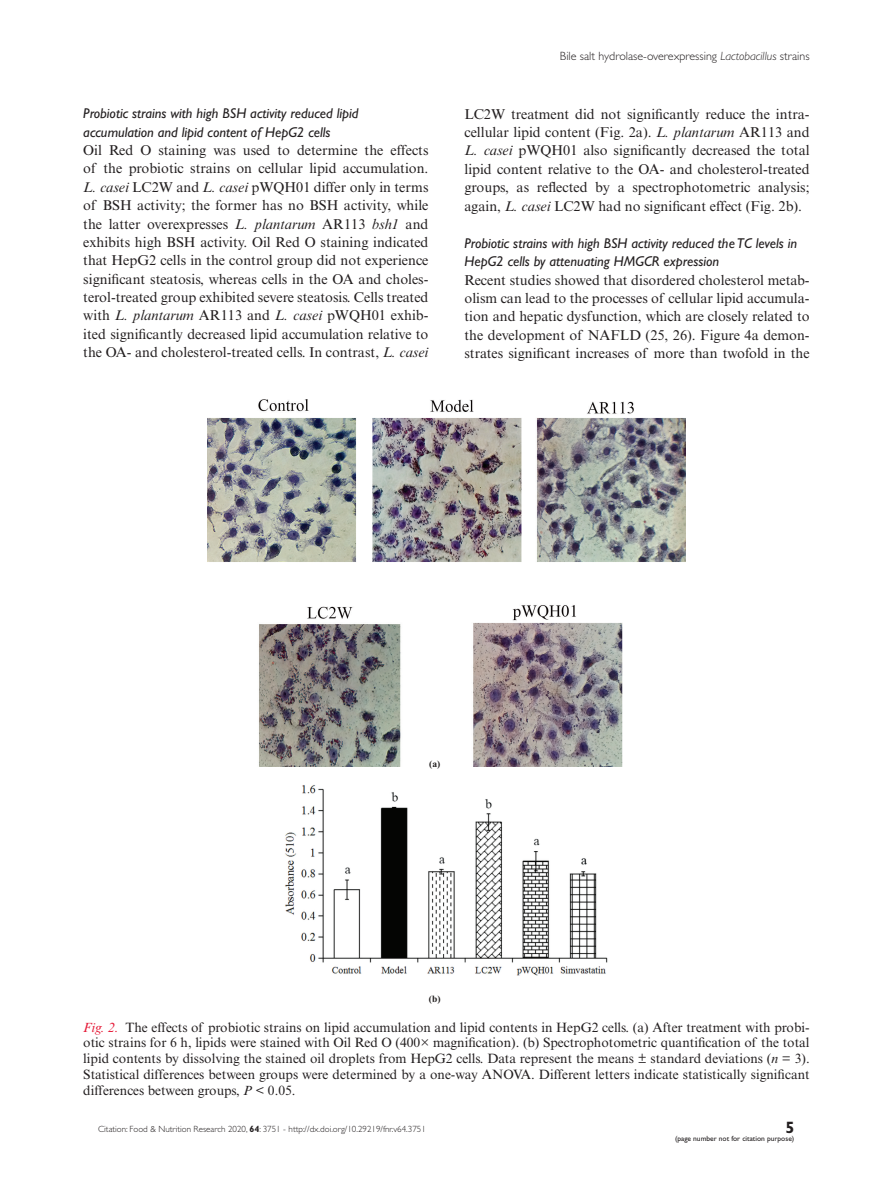
<style>
.page{position:relative;width:893px;height:1191px;background:#fff}
.page>*{position:absolute;margin:0;border:0;box-sizing:border-box;transform-origin:0 0}
.t1{font:700 16.5px "Gill Sans Std";color:#231f20}
.TX{font:14.25px/18.3px "Times New Roman MT Std";color:#231f20;text-align:justify}
.t2{font:italic 14.25px/18.3px "Gill Sans Std";color:#231f20}
.FC{font:13.5px/15.8px "Times New Roman MT Std";color:#231f20;text-align:justify}
.t3{font:300 12px "Gill Sans Std";color:#231f20}
.t4{font:700 9.6px "Times New Roman";color:#211e1e}
.t5{font:300 9px "Gill Sans Std";color:#231f20}
.t6{font:7.5px "Gill Sans Std";color:#231f20}
.s1{font-style:italic}
.s2{font-style:italic;color:#e51836}
.s3{font-weight:700}
</style>
<div class="page">
<img style="left:207px;top:400px;width:478px;height:367px">
<img style="left:285px;top:785px;width:323px;height:190px">
<h2 class="t2" style="left:83px;top:104px;width:277px">Probiotic strains with high BSH activity reduced lipid accumulation and lipid content of HepG2 cells</h2>
<p class="TX" style="left:83px;top:141px;width:347px">Oil Red O staining was used to determine the effects of the probiotic strains on cellular lipid accumulation.<br><span class="s1">L. casei</span> LC2W and <span class="s1">L. casei</span> pWQH01 differ only in terms of BSH activity; the former has no BSH activity, while the latter overexpresses <span class="s1">L. plantarum</span> AR113 <span class="s1">bsh1</span> and exhibits high BSH activity. Oil Red O staining indicated that HepG2 cells in the control group did not experience significant steatosis, whereas cells in the OA and choles&shy;terol-treated group exhibited severe steatosis. Cells treated with <span class="s1">L. plantarum</span> AR113 and <span class="s1">L. casei</span> pWQH01 exhib&shy;ited significantly decreased lipid accumulation relative to the OA- and cholesterol-treated cells. In contrast, <span class="s1">L. casei</span></p>
<p class="t3" style="left:560px;top:50px;width:251px">Bile salt hydrolase-overexpressing <span class="s1">Lactobacillus</span> strains</p>
<p class="TX" style="left:464px;top:105px;width:347px">LC2W treatment did not significantly reduce the intra&shy;cellular lipid content (Fig. 2a). <span class="s1">L. plantarum</span> AR113 and <span class="s1">L. casei</span> pWQH01 also significantly decreased the total lipid content relative to the OA- and cholesterol-treated groups, as reflected by a spectrophotometric analysis; again, <span class="s1">L. casei</span> LC2W had no significant effect (Fig. 2b).</p>
<h2 class="t2" style="left:464px;top:234px;width:334px">Probiotic strains with high BSH activity reduced the TC levels in<br>HepG2 cells by attenuating HMGCR expression</h2>
<p class="TX" style="left:464px;top:270px;width:347px">Recent studies showed that disordered cholesterol metab&shy;olism can lead to the processes of cellular lipid accumula&shy;tion and hepatic dysfunction, which are closely related to the development of NAFLD (25, 26). Figure 4a demon&shy;strates significant increases of more than twofold in the</p>
<p class="t4" style="left:429px;top:756px;width:13px">(a)</p>
<p class="t4" style="left:429px;top:992px;width:13px">(b)</p>
<p class="FC" style="left:83px;top:1019px;width:728px"><span class="s2">Fig. 2.</span> The effects of probiotic strains on lipid accumulation and lipid contents in HepG2 cells. (a) After treatment with probi&shy;otic strains for 6 h, lipids were stained with Oil Red O (400× magnification). (b) Spectrophotometric quantification of the total lipid contents by dissolving the stained oil droplets from HepG2 cells. Data represent the means ± standard deviations (<span class="s1">n</span> = 3).<br>Statistical differences between groups were determined by a one-way ANOVA. Different letters indicate statistically significant differences between groups, <span class="s1">P</span> &lt; 0.05.</p>
<p class="t5" style="left:98px;top:1124px;width:329px">Citation: Food &amp; Nutrition Research 2020, <span class="s3">64</span>: 3751 - http://dx.doi.org/10.29219/fnr.v64.3751</p>
<p class="t1" style="left:785px;top:1118px;width:11px">5</p>
<p class="t6" style="left:675px;top:1134px;width:121px">(page number not for citation purpose)</p>
</div>
